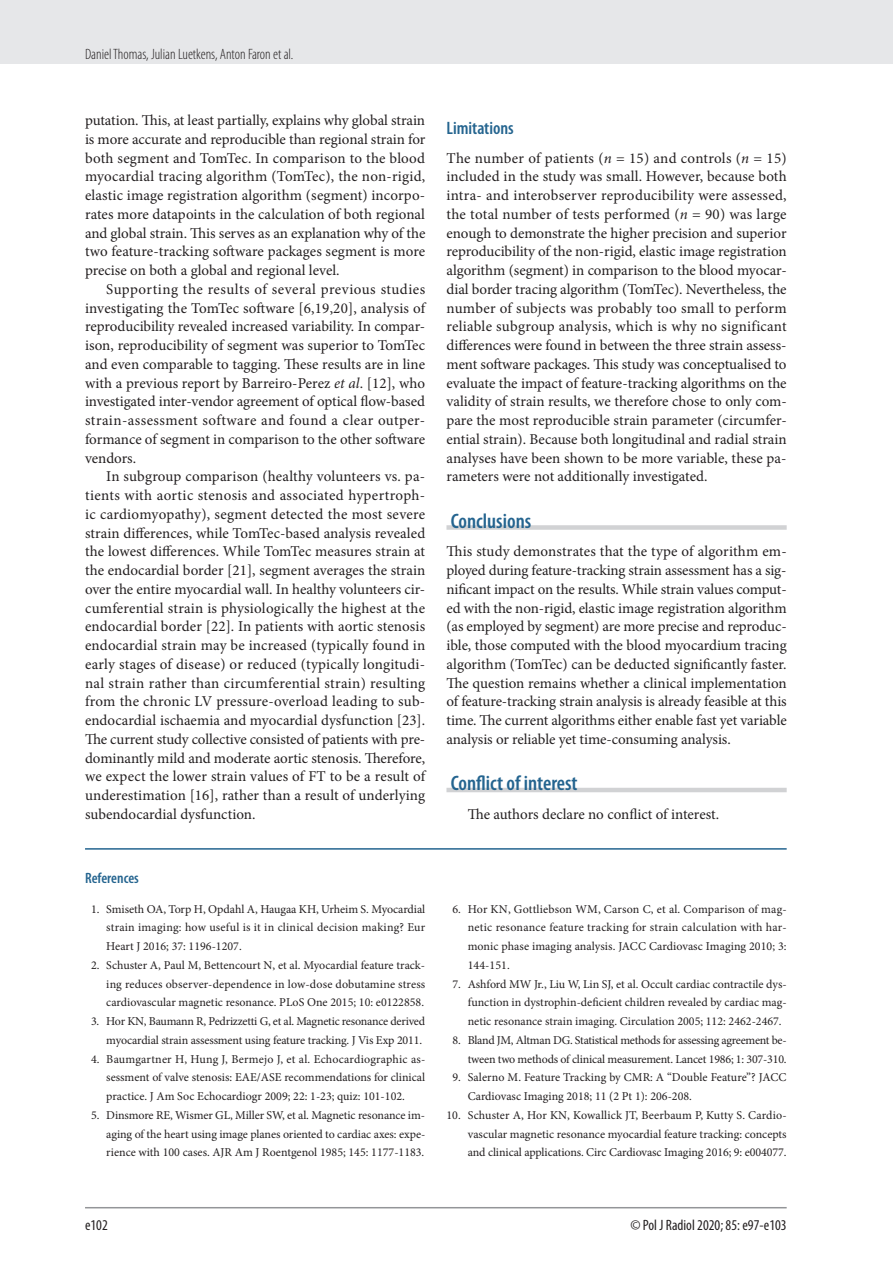
<style>
.page{position:relative;width:893px;height:1263px;background:#fff}
.page>*{position:absolute;margin:0;border:0;box-sizing:border-box;transform-origin:0 0}
.t1{font:600 condensed 21px "Myriad Pro";color:#24648f}
.t2{font:600 condensed 18px "Myriad Pro";color:#24648f}
.t3{font:15px/18.8px "Minion Pro";letter-spacing:-.005em;color:#231f20;text-align:justify}
.t4{font:300 condensed 15px "Myriad Pro";color:#231f20}
.t5{font:condensed 15px "Myriad Pro";color:#231f20}
.t6{font:600 condensed 15px "Myriad Pro";color:#24648f}
.t7{font:12px/18.8px "Minion Pro";letter-spacing:-.005em;color:#231f20;text-align:justify}
.s1{font-style:italic}
</style>
<div class="page">
<div style="left:0;top:0;width:893px;height:64px;background:#e6e7e9"></div>
<hr style="left:85px;top:1207px;width:702px;height:1px;background:#939598">
<div style="left:446px;top:525px;width:341px;height:5px;background:#d1d2d4"></div>
<hr style="left:446px;top:788px;width:341px;height:4px;background:#d1d2d4">
<hr style="left:85px;top:848px;width:702px;height:2px;background:#24648f">
<p class="t4" style="left:85px;top:45px;width:210px">Daniel Thomas, Julian Luetkens, Anton Faron et al.</p>
<p class="t3" style="left:85px;top:111px;width:342px">putation. This, at least partially, explains why global strain is more accurate and reproducible than regional strain for both segment and TomTec. In comparison to the blood myocardial tracing algorithm (TomTec), the non-rigid, elastic image registration algorithm (segment) incorpo&shy;rates more datapoints in the calculation of both regional and global strain. This serves as an explanation why of the two feature-tracking software packages segment is more precise on both a global and regional level.</p>
<p class="t3" style="left:85px;top:280px;width:342px;text-indent:21px">Supporting the results of several previous studies investigating the TomTec software [6,19,20], analysis of reproducibility revealed increased variability. In compar&shy;ison, reproducibility of segment was superior to TomTec and even comparable to tagging. These results are in line with a previous report by Barreiro-Perez <span class="s1">et al</span>. [12], who investigated inter-vendor agreement of optical flow-based strain-assessment software and found a clear outper&shy;formance of segment in comparison to the other software vendors.</p>
<p class="t3" style="left:85px;top:467px;width:342px;text-indent:21px">In subgroup comparison (healthy volunteers vs. pa&shy;tients with aortic stenosis and associated hypertroph&shy;ic cardiomyopathy), segment detected the most severe strain differences, while TomTec-based analysis revealed the lowest differences. While TomTec measures strain at the endocardial border [21], segment averages the strain over the entire myocardial wall. In healthy volunteers cir&shy;cumferential strain is physiologically the highest at the endocardial border [22]. In patients with aortic stenosis endocardial strain may be increased (typically found in early stages of disease) or reduced (typically longitudi&shy;nal strain rather than circumferential strain) resulting from the chronic LV pressure-overload leading to sub&shy;endocardial ischaemia and myocardial dysfunction [23].<br>The current study collective consisted of patients with pre&shy;dominantly mild and moderate aortic stenosis. Therefore, we expect the lower strain values of FT to be a result of underestimation [16], rather than a result of underlying subendocardial dysfunction.</p>
<p class="t6" style="left:85px;top:868px;width:55px">References</p>
<p class="t7" style="left:106px;top:899px;width:320px;text-indent:-15px">1. Smiseth OA, Torp H, Opdahl A, Haugaa KH, Urheim S. Myocardial strain imaging: how useful is it in clinical decision making? Eur Heart J 2016; 37: 1196-1207.</p>
<p class="t7" style="left:106px;top:956px;width:320px;text-indent:-15px">2. Schuster A, Paul M, Bettencourt N, et al. Myocardial feature track&shy;ing reduces observer-dependence in low-dose dobutamine stress cardiovascular magnetic resonance. PLoS One 2015; 10: e0122858.</p>
<p class="t7" style="left:91px;top:1012px;width:336px;text-align:right">3. Hor KN, Baumann R, Pedrizzetti G, et al. Magnetic resonance derived myocardial strain assessment using feature tracking. J Vis Exp 2011.</p>
<p class="t7" style="left:106px;top:1049px;width:320px;text-indent:-15px">4. Baumgartner H, Hung J, Bermejo J, et al. Echocardiographic as&shy;sessment of valve stenosis: EAE/ASE recommendations for clinical practice. J Am Soc Echocardiogr 2009; 22: 1-23; quiz: 101-102.</p>
<p class="t7" style="left:106px;top:1106px;width:321px;text-indent:-15px">5. Dinsmore RE, Wismer GL, Miller SW, et al. Magnetic resonance im&shy;aging of the heart using image planes oriented to cardiac axes: expe&shy;rience with 100 cases. AJR Am J Roentgenol 1985; 145: 1177-1183.</p>
<p class="t2" style="left:446px;top:117px;width:69px">Limitations</p>
<p class="t3" style="left:446px;top:148px;width:342px">The number of patients (<span class="s1">n</span> = 15) and controls (<span class="s1">n</span> = 15) included in the study was small. However, because both intra- and interobserver reproducibility were assessed, the total number of tests performed (<span class="s1">n</span> = 90) was large enough to demonstrate the higher precision and superior reproducibility of the non-rigid, elastic image registration algorithm (segment) in comparison to the blood myocar&shy;dial border tracing algorithm (TomTec). Nevertheless, the number of subjects was probably too small to perform reliable subgroup analysis, which is why no significant differences were found in between the three strain assess&shy;ment software packages. This study was conceptualised to evaluate the impact of feature-tracking algorithms on the validity of strain results, we therefore chose to only com&shy;pare the most reproducible strain parameter (circumfer&shy;ential strain). Because both longitudinal and radial strain analyses have been shown to be more variable, these pa&shy;rameters were not additionally investigated.</p>
<h1 class="t1" style="left:451px;top:508px;width:82px">Conclusions</h1>
<p class="t3" style="left:446px;top:542px;width:342px">This study demonstrates that the type of algorithm em&shy;ployed during feature-tracking strain assessment has a sig&shy;nificant impact on the results. While strain values comput&shy;ed with the non-rigid, elastic image registration algorithm (as employed by segment) are more precise and reproduc&shy;ible, those computed with the blood myocardium tracing algorithm (TomTec) can be deducted significantly faster.<br>The question remains whether a clinical implementation of feature-tracking strain analysis is already feasible at this time. The current algorithms either enable fast yet variable analysis or reliable yet time-consuming analysis.</p>
<h1 class="t1" style="left:451px;top:770px;width:128px">Conflict of interest</h1>
<p class="t3" style="left:468px;top:805px;width:253px">The authors declare no conflict of interest.</p>
<p class="t7" style="left:468px;top:899px;width:320px;text-indent:-15px">6. Hor KN, Gottliebson WM, Carson C, et al. Comparison of mag&shy;netic resonance feature tracking for strain calculation with har&shy;monic phase imaging analysis. JACC Cardiovasc Imaging 2010; 3:<br>144-151.</p>
<p class="t7" style="left:468px;top:974px;width:320px;text-indent:-15px">7. Ashford MW Jr., Liu W, Lin SJ, et al. Occult cardiac contractile dys&shy;function in dystrophin-deficient children revealed by cardiac mag&shy;netic resonance strain imaging. Circulation 2005; 112: 2462-2467.</p>
<p class="t7" style="left:452px;top:1031px;width:336px;text-align:right">8. Bland JM, Altman DG. Statistical methods for assessing agreement be&shy;tween two methods of clinical measurement. Lancet 1986; 1: 307-310.</p>
<p class="t7" style="left:468px;top:1068px;width:320px;text-indent:-15px">9. Salerno M. Feature Tracking by CMR: A “Double Feature”? JACC<br>Cardiovasc Imaging 2018; 11 (2 Pt 1): 206-208.</p>
<p class="t7" style="left:468px;top:1106px;width:320px;text-indent:-21px">10. Schuster A, Hor KN, Kowallick JT, Beerbaum P, Kutty S. Cardio&shy;vascular magnetic resonance myocardial feature tracking: concepts and clinical applications. Circ Cardiovasc Imaging 2016; 9: e004077.</p>
<p class="t5" style="left:85px;top:1216px;width:24px">e102</p>
<p class="t5" style="left:630px;top:1216px;width:158px">© Pol J Radiol 2020; 85: e97-e103</p>
</div>
